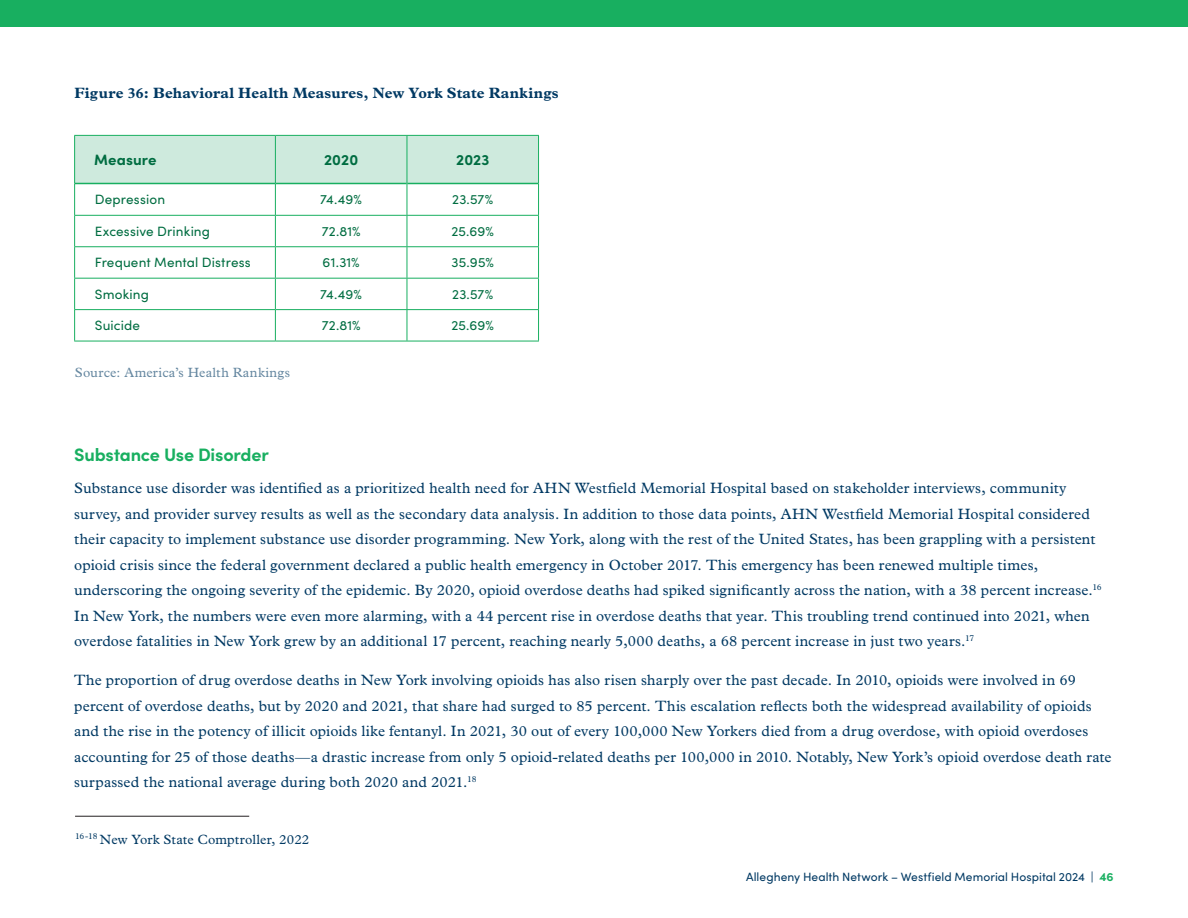
<style>
.page{position:relative;width:1188px;height:918px;background:#fff}
.page>*{position:absolute;margin:0;border:0;box-sizing:border-box;transform-origin:0 0}
._00_H2{font:700 18px "Sofia Pro";letter-spacing:-.01em;color:#18af60}
._01_Body{font:15px/25.5px "Plantin MT Pro";letter-spacing:.01em;color:#003963}
._03_Figure_Title{font:700 15px "Plantin MT Pro";letter-spacing:.015em;color:#003963}
._02_Table_Title{font:700 15px "Sofia Pro";letter-spacing:.01em;color:#006d41}
._02_Table_Body{font:13.5px "Sofia Pro";letter-spacing:.01em;color:#006d41}
._01_Body-2{font:13.5px "Plantin MT Pro";letter-spacing:.01em;color:#003963}
._02_Table_References{font:13.5px "Plantin MT Pro";letter-spacing:.02em;color:#6688a1}
.t1{font:12px "Sofia Pro";letter-spacing:.005em;color:#003963}
.s1{font-weight:700;color:#18af60}
</style>
<div class="page">
<div style="left:0;top:0;width:1188px;height:27px;background:#18af60"></div>
<div style="left:75px;top:136px;width:463px;height:47px;background:#ceeadd"></div>
<hr style="left:74px;top:215px;width:201px;height:1px;background:#18af60">
<hr style="left:275px;top:215px;width:132px;height:1px;background:#18af60">
<hr style="left:407px;top:215px;width:132px;height:1px;background:#18af60">
<hr style="left:74px;top:246px;width:201px;height:1px;background:#18af60">
<hr style="left:275px;top:246px;width:132px;height:1px;background:#18af60">
<hr style="left:407px;top:246px;width:132px;height:1px;background:#18af60">
<hr style="left:74px;top:309px;width:201px;height:1px;background:#18af60">
<hr style="left:275px;top:309px;width:132px;height:1px;background:#18af60">
<hr style="left:407px;top:309px;width:132px;height:1px;background:#18af60">
<hr style="left:74px;top:341px;width:201px;height:1px;background:#18af60">
<hr style="left:275px;top:341px;width:132px;height:1px;background:#18af60">
<hr style="left:407px;top:341px;width:132px;height:1px;background:#18af60">
<hr style="left:74px;top:278px;width:201px;height:1px;background:#18af60">
<hr style="left:275px;top:278px;width:132px;height:1px;background:#18af60">
<hr style="left:407px;top:278px;width:132px;height:1px;background:#18af60">
<hr style="left:75px;top:183px;width:200px;height:1px;background:#18af60">
<hr style="left:276px;top:183px;width:131px;height:1px;background:#18af60">
<hr style="left:407px;top:183px;width:131px;height:1px;background:#18af60">
<hr style="left:74px;top:135px;width:201px;height:1px;background:#18af60">
<hr style="left:74px;top:136px;width:1px;height:47px;background:#18af60">
<hr style="left:275px;top:135px;width:132px;height:1px;background:#18af60">
<hr style="left:275px;top:136px;width:1px;height:47px;background:#18af60">
<hr style="left:407px;top:135px;width:132px;height:1px;background:#18af60">
<hr style="left:407px;top:136px;width:1px;height:47px;background:#18af60">
<hr style="left:538px;top:136px;width:1px;height:47px;background:#18af60">
<hr style="left:74px;top:183px;width:1px;height:32px;background:#18af60">
<hr style="left:275px;top:183px;width:1px;height:32px;background:#18af60">
<hr style="left:407px;top:183px;width:1px;height:32px;background:#18af60">
<hr style="left:538px;top:183px;width:1px;height:32px;background:#18af60">
<hr style="left:74px;top:216px;width:1px;height:30px;background:#18af60">
<hr style="left:275px;top:216px;width:1px;height:30px;background:#18af60">
<hr style="left:407px;top:216px;width:1px;height:30px;background:#18af60">
<hr style="left:538px;top:216px;width:1px;height:30px;background:#18af60">
<hr style="left:74px;top:247px;width:1px;height:31px;background:#18af60">
<hr style="left:275px;top:247px;width:1px;height:31px;background:#18af60">
<hr style="left:407px;top:247px;width:1px;height:31px;background:#18af60">
<hr style="left:538px;top:247px;width:1px;height:31px;background:#18af60">
<hr style="left:74px;top:279px;width:1px;height:30px;background:#18af60">
<hr style="left:275px;top:279px;width:1px;height:30px;background:#18af60">
<hr style="left:407px;top:279px;width:1px;height:30px;background:#18af60">
<hr style="left:538px;top:279px;width:1px;height:30px;background:#18af60">
<hr style="left:74px;top:310px;width:1px;height:31px;background:#18af60">
<hr style="left:275px;top:310px;width:1px;height:31px;background:#18af60">
<hr style="left:407px;top:310px;width:1px;height:31px;background:#18af60">
<hr style="left:538px;top:310px;width:1px;height:31px;background:#18af60">
<hr style="left:75px;top:816px;width:174px;height:1px;background:#231f20">
<p class="_03_Figure_Title" style="left:74px;top:84px;width:486px">Figure 36: Behavioral Health Measures, New York State Rankings</p>
<p class="_02_Table_Title" style="left:94px;top:148px;width:64px">Measure</p>
<p class="_02_Table_Title" style="left:324px;top:148px;width:36px">2020</p>
<p class="_02_Table_Title" style="left:456px;top:148px;width:35px">2023</p>
<p class="_02_Table_Body" style="left:95px;top:190px;width:72px">Depression</p>
<p class="_02_Table_Body" style="left:320px;top:190px;width:43px">74.49%</p>
<p class="_02_Table_Body" style="left:452px;top:190px;width:43px">23.57%</p>
<p class="_02_Table_Body" style="left:95px;top:221px;width:117px">Excessive Drinking</p>
<p class="_02_Table_Body" style="left:322px;top:221px;width:40px">72.81%</p>
<p class="_02_Table_Body" style="left:451px;top:221px;width:44px">25.69%</p>
<p class="_02_Table_Body" style="left:95px;top:253px;width:157px">Frequent Mental Distress</p>
<p class="_02_Table_Body" style="left:323px;top:253px;width:39px">61.31%</p>
<p class="_02_Table_Body" style="left:451px;top:253px;width:44px">35.95%</p>
<p class="_02_Table_Body" style="left:95px;top:284px;width:56px">Smoking</p>
<p class="_02_Table_Body" style="left:320px;top:284px;width:43px">74.49%</p>
<p class="_02_Table_Body" style="left:452px;top:284px;width:43px">23.57%</p>
<p class="_02_Table_Body" style="left:95px;top:316px;width:47px">Suicide</p>
<p class="_02_Table_Body" style="left:322px;top:316px;width:40px">72.81%</p>
<p class="_02_Table_Body" style="left:451px;top:316px;width:44px">25.69%</p>
<p class="_02_Table_References" style="left:75px;top:364px;width:217px">Source: America’s Health Rankings</p>
<p class="_00_H2" style="left:74px;top:441px;width:196px">Substance Use Disorder</p>
<p class="_01_Body" style="left:74px;top:475px;width:1029px">Substance use disorder was identified as a prioritized health need for AHN Westfield Memorial Hospital based on stakeholder interviews, community survey, and provider survey results as well as the secondary data analysis. In addition to those data points, AHN Westfield Memorial Hospital considered their capacity to implement substance use disorder programming. New York, along with the rest of the United States, has been grappling with a persistent opioid crisis since the federal government declared a public health emergency in October 2017. This emergency has been renewed multiple times, underscoring the ongoing severity of the epidemic. By 2020, opioid overdose deaths had spiked significantly across the nation, with a 38 percent increase.<sup>16<br></sup>In New York, the numbers were even more alarming, with a 44 percent rise in overdose deaths that year. This troubling trend continued into 2021, when overdose fatalities in New York grew by an additional 17 percent, reaching nearly 5,000 deaths, a 68 percent increase in just two years.<sup>17</sup></p>
<p class="_01_Body" style="left:74px;top:667px;width:1039px">The proportion of drug overdose deaths in New York involving opioids has also risen sharply over the past decade. In 2010, opioids were involved in 69 percent of overdose deaths, but by 2020 and 2021, that share had surged to 85 percent. This escalation reflects both the widespread availability of opioids and the rise in the potency of illicit opioids like fentanyl. In 2021, 30 out of every 100,000 New Yorkers died from a drug overdose, with opioid overdoses accounting for 25 of those deaths—a drastic increase from only 5 opioid-related deaths per 100,000 in 2010. Notably, New York’s opioid overdose death rate surpassed the national average during both 2020 and 2021.<sup>18</sup></p>
<p class="_01_Body-2" style="left:75px;top:831px;width:236px"><sup>16-18</sup> New York State Comptroller, 2022</p>
<p class="t1" style="left:746px;top:868px;width:369px">Allegheny Health Network – Westfield Memorial Hospital 2024 | <span class="s1">46</span></p>
</div>
